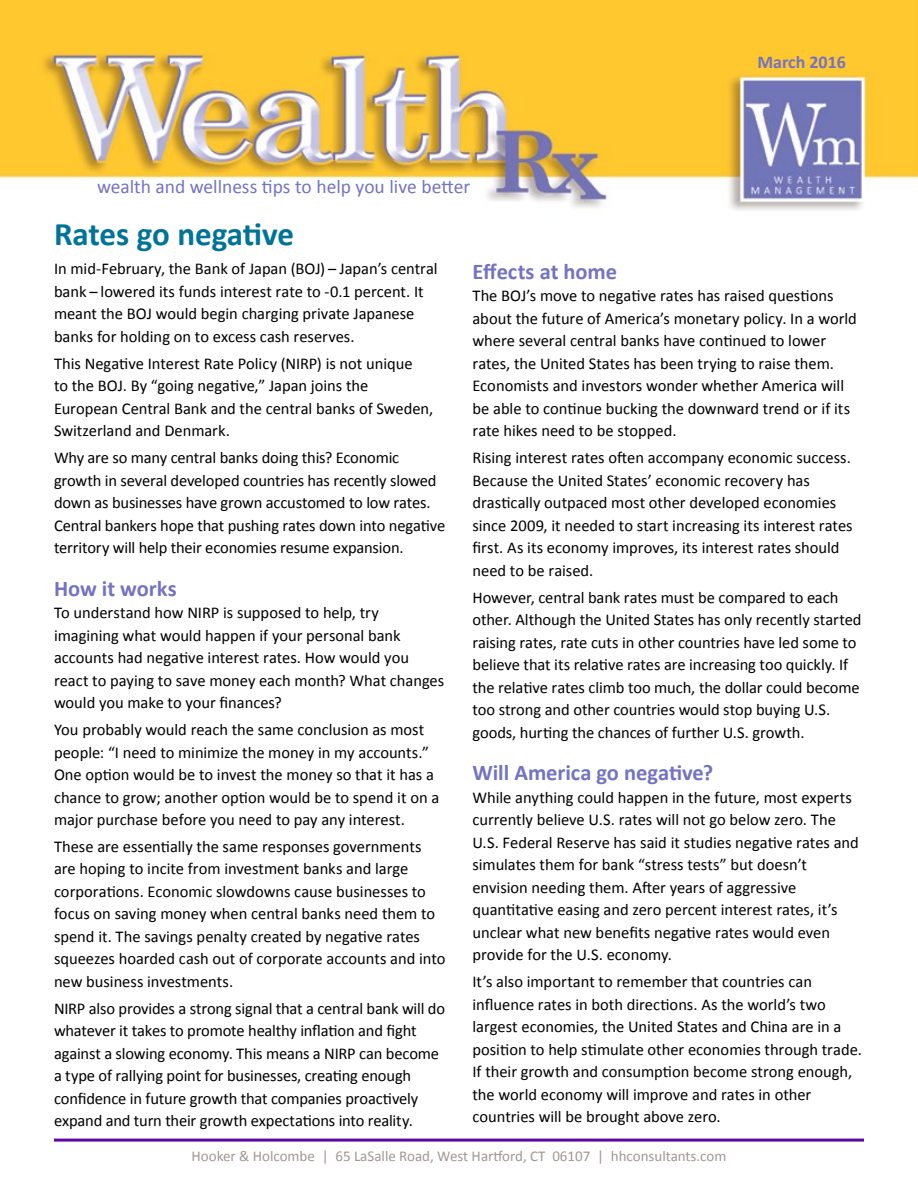
<style>
.page{position:relative;width:918px;height:1188px;background:#fff}
.page>*{position:absolute;margin:0;border:0;box-sizing:border-box;transform-origin:0 0}
.t1{font:700 33px "Calibri";letter-spacing:-.01em;color:#007396}
.basic_copy{font:700 22.5px "Calibri";letter-spacing:-.005em;color:#7373c2}
.t2{font:19.5px "Calibri";letter-spacing:-.005em;color:#7373c2}
.t3{font:700 18px "Calibri";color:#7373c2}
.basic_copy-2{font:16.5px/22.5px "Calibri";letter-spacing:-.005em;color:#000}
.t4{font:15px "Calibri";color:#a39691}
</style>
<div class="page">
<img style="left:0;top:0;width:918px;height:210px">
<hr style="left:54px;top:1139px;width:810px;height:3px;background:#5c08a1">
<p class="t2" style="left:97px;top:174px;width:375px">wealth and wellness tips to help you live better</p>
<p class="t1" style="left:54px;top:213px;width:241px">Rates go negative</p>
<p class="t3" style="left:758px;top:50px;width:90px">March 2016</p>
<p class="basic_copy-2" style="left:54px;top:258px;width:385px">In mid-February, the Bank of Japan (BOJ) – Japan’s central bank – lowered its funds interest rate to -0.1 percent. It meant the BOJ would begin charging private Japanese banks for holding on to excess cash reserves.</p>
<p class="basic_copy-2" style="left:54px;top:352px;width:381px">This Negative Interest Rate Policy (NIRP) is not unique<br>to the BOJ. By “going negative,” Japan joins the European Central Bank and the central banks of Sweden, Switzerland and Denmark.</p>
<p class="basic_copy-2" style="left:54px;top:446px;width:393px">Why are so many central banks doing this? Economic growth in several developed countries has recently slowed down as businesses have grown accustomed to low rates.<br>Central bankers hope that pushing rates down into negative territory will help their economies resume expansion.</p>
<p class="basic_copy" style="left:54px;top:574px;width:124px">How it works</p>
<p class="basic_copy-2" style="left:54px;top:602px;width:392px">To understand how NIRP is supposed to help, try imagining what would happen if your personal bank accounts had negative interest rates. How would you react to paying to save money each month? What changes would you make to your finances?</p>
<p class="basic_copy-2" style="left:54px;top:718px;width:387px">You probably would reach the same conclusion as most people: “I need to minimize the money in my accounts.” One option would be to invest the money so that it has a chance to grow; another option would be to spend it on a major purchase before you need to pay any interest.</p>
<p class="basic_copy-2" style="left:54px;top:835px;width:393px">These are essentially the same responses governments are hoping to incite from investment banks and large corporations. Economic slowdowns cause businesses to focus on saving money when central banks need them to spend it. The savings penalty created by negative rates squeezes hoarded cash out of corporate accounts and into new business investments.</p>
<p class="basic_copy-2" style="left:54px;top:997px;width:393px">NIRP also provides a strong signal that a central bank will do whatever it takes to promote healthy inflation and fight against a slowing economy. This means a NIRP can become a type of rallying point for businesses, creating enough confidence in future growth that companies proactively expand and turn their growth expectations into reality.</p>
<p class="basic_copy" style="left:472px;top:257px;width:146px">Effects at home</p>
<p class="basic_copy-2" style="left:472px;top:285px;width:386px">The BOJ’s move to negative rates has raised questions about the future of America’s monetary policy. In a world where several central banks have continued to lower rates, the United States has been trying to raise them.<br>Economists and investors wonder whether America will be able to continue bucking the downward trend or if its rate hikes need to be stopped.</p>
<p class="basic_copy-2" style="left:472px;top:447px;width:382px">Rising interest rates often accompany economic success.<br>Because the United States’ economic recovery has drastically outpaced most other developed economies since 2009, it needed to start increasing its interest rates first. As its economy improves, its interest rates should need to be raised.</p>
<p class="basic_copy-2" style="left:472px;top:586px;width:390px">However, central bank rates must be compared to each other. Although the United States has only recently started raising rates, rate cuts in other countries have led some to believe that its relative rates are increasing too quickly. If the relative rates climb too much, the dollar could become too strong and other countries would stop buying U.S. goods, hurting the chances of further U.S. growth.</p>
<p class="basic_copy" style="left:472px;top:758px;width:242px">Will America go negative?</p>
<p class="basic_copy-2" style="left:472px;top:786px;width:388px">While anything could happen in the future, most experts currently believe U.S. rates will not go below zero. The U.S. Federal Reserve has said it studies negative rates and simulates them for bank “stress tests” but doesn’t envision needing them. After years of aggressive quantitative easing and zero percent interest rates, it’s unclear what new benefits negative rates would even provide for the U.S. economy.</p>
<p class="basic_copy-2" style="left:472px;top:970px;width:391px">It’s also important to remember that countries can influence rates in both directions. As the world’s two largest economies, the United States and China are in a position to help stimulate other economies through trade.<br>If their growth and consumption become strong enough, the world economy will improve and rates in other countries will be brought above zero.</p>
<p class="t4" style="left:192px;top:1147px;width:536px">Hooker &amp; Holcombe | 65 LaSalle Road, West Hartford, CT 06107 | hhconsultants.com</p>
</div>
